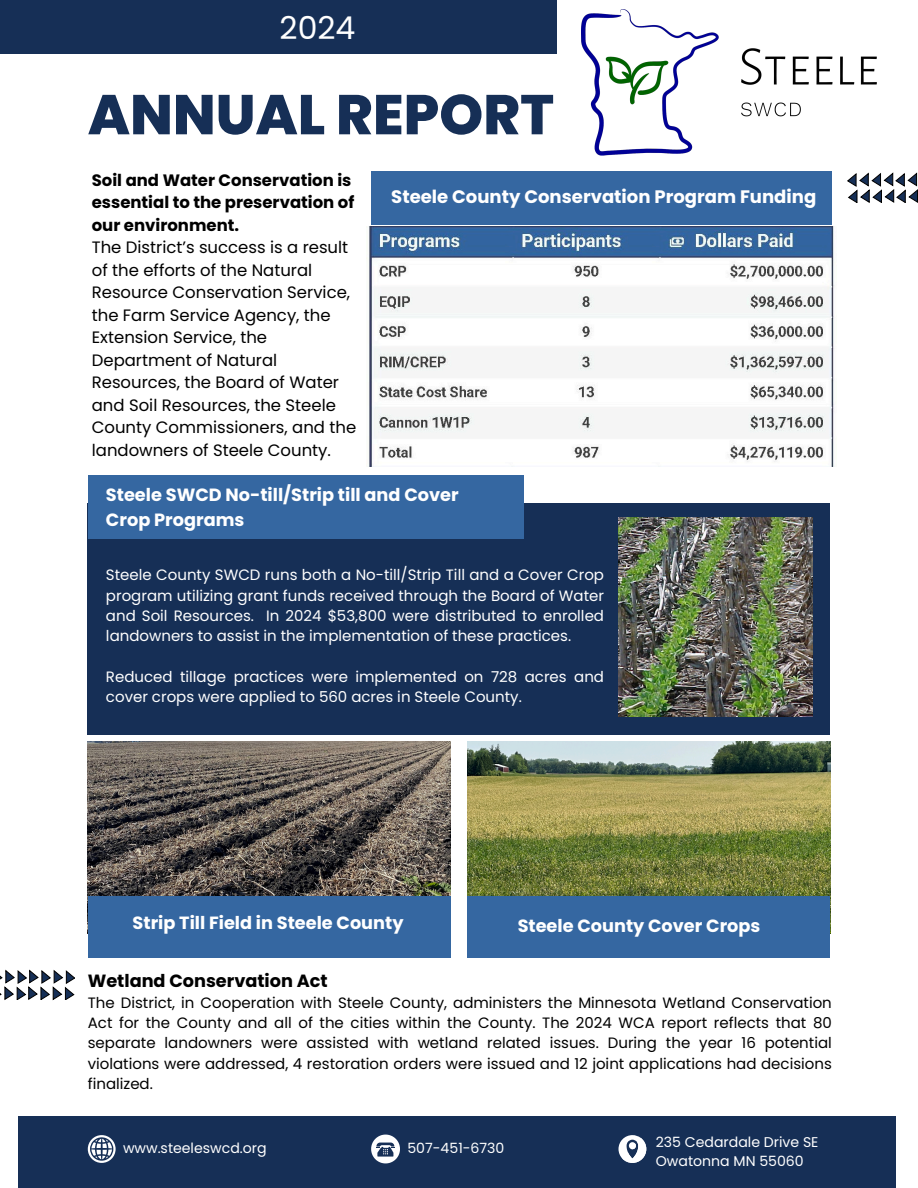
<style>
.page{position:relative;width:918px;height:1188px;background:#fff}
.page>*{position:absolute;margin:0;border:0;box-sizing:border-box;transform-origin:0 0}
.t1{font:800 55.95px "Poppins";color:#162f56}
.t2{font:31.5px "Poppins";color:#fff}
.t3{font:700 18px "Poppins";color:#fff}
.t4{font:700 17.7px/24.8px "Poppins";color:#fff}
.t5{font:700 17.7px "Poppins";color:#000}
.t6{font:16.5px/22.5px "Poppins";color:#000}
.t7{font:15px/20.2px "Poppins";color:#000;text-align:justify}
.t8{font:15px/20.2px "Poppins";color:#fff;text-align:justify}
.t9{font:14.1px "Poppins";color:#fff}
.s1{font-weight:700}
</style>
<div class="page">
<img style="left:368px;top:226px;width:467px;height:241px">
<div style="left:88px;top:503px;width:742px;height:231px;background:#162f56"></div>
<div style="left:88px;top:475px;width:435px;height:64px;background:#3567a1"></div>
<div style="left:371px;top:172px;width:461px;height:53px;background:#3567a1"></div>
<img style="left:619px;top:517px;width:194px;height:200px">
<div style="left:0;top:0;width:557px;height:54px;background:#162f56"></div>
<img style="left:88px;top:741px;width:363px;height:155px">
<img style="left:467px;top:741px;width:363px;height:155px">
<div style="left:88px;top:896px;width:363px;height:61px;background:#3567a1"></div>
<div style="left:467px;top:896px;width:363px;height:61px;background:#3567a1"></div>
<div style="left:18px;top:1116px;width:877px;height:72px;background:#162f56"></div>
<svg style="left:88px;top:1135px;width:28px;height:28px"></svg>
<svg style="left:371px;top:1135px;width:29px;height:28px"></svg>
<svg style="left:619px;top:1135px;width:27px;height:28px"></svg>
<svg style="left:848px;top:173px;width:70px;height:29px"></svg>
<svg style="left:0;top:970px;width:75px;height:30px"></svg>
<img style="left:582px;top:10px;width:294px;height:146px">
<h3 class="t2" style="left:280px;top:6px;width:77px">2024</h3>
<h3 class="t1" style="left:88px;top:76px;width:468px">ANNUAL REPORT</h3>
<p class="t6" style="left:92px;top:169px;width:266px"><span class="s1">Soil and Water Conservation is essential to the preservation of our environment.<br></span>The District’s success is a result of the efforts of the Natural<br>Resource Conservation Service, the Farm Service Agency, the<br>Extension Service, the<br>Department of Natural<br>Resources, the Board of Water and Soil Resources, the Steele<br>County Commissioners, and the landowners of Steele County.</p>
<p class="t3" style="left:391px;top:184px;width:427px">Steele County Conservation Program Funding</p>
<p class="t4" style="left:106px;top:483px;width:354px">Steele SWCD No-till/Strip till and Cover<br>Crop Programs</p>
<h3 class="t8" style="left:106px;top:565px;width:500px">Steele County SWCD runs both a No-till/Strip Till and a Cover Crop program utilizing grant funds received through the Board of Water and Soil Resources. In 2024 $53,800 were distributed to enrolled landowners to assist in the implementation of these practices.</h3>
<p class="t8" style="left:106px;top:666px;width:500px">Reduced tillage practices were implemented on 728 acres and cover crops were applied to 560 acres in Steele County.</p>
<p class="t4" style="left:133px;top:911px;width:272px">Strip Till Field in Steele County</p>
<p class="t4" style="left:518px;top:914px;width:244px">Steele County Cover Crops</p>
<p class="t5" style="left:88px;top:968px;width:241px">Wetland Conservation Act</p>
<p class="t7" style="left:88px;top:993px;width:746px">The District, in Cooperation with Steele County, administers the Minnesota Wetland Conservation Act for the County and all of the cities within the County. The 2024 WCA report reflects that 80 separate landowners were assisted with wetland related issues. During the year 16 potential violations were addressed, 4 restoration orders were issued and 12 joint applications had decisions finalized.</p>
<p class="t9" style="left:123px;top:1138px;width:145px">www.steeleswcd.org</p>
<h3 class="t9" style="left:407px;top:1138px;width:99px">507-451-6730</h3>
<p class="t9" style="left:656px;top:1132px;width:164px">235 Cedardale Drive SE</p>
<p class="t9" style="left:656px;top:1151px;width:149px">Owatonna MN 55060</p>
</div>
